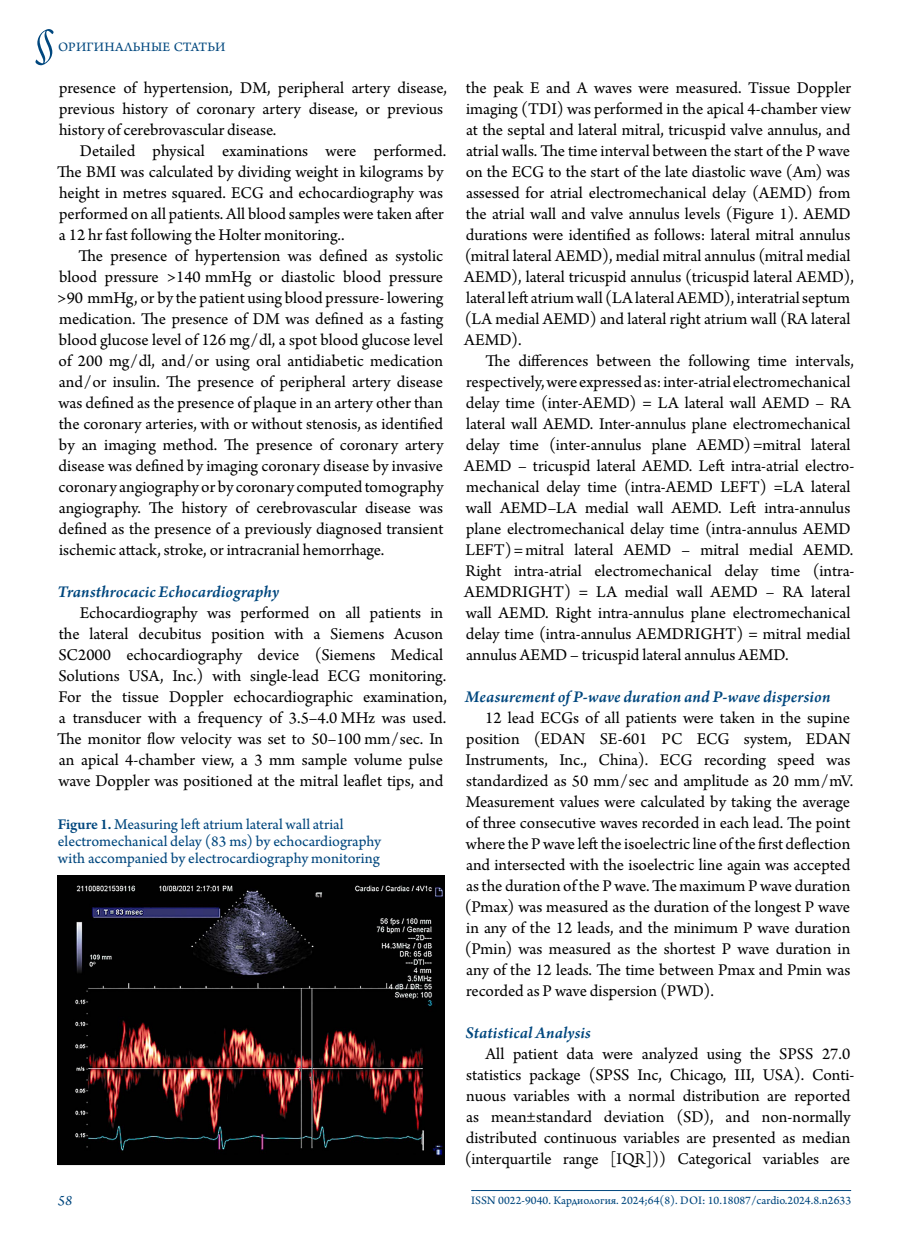
<style>
.page{position:relative;width:915px;height:1234px;background:#fff}
.page>*{position:absolute;margin:0;border:0;box-sizing:border-box;transform-origin:0 0}
.t1{font:54px "Arno Pro Light Italic Display";color:#00477e}
.t2{font:17.25px/21px "Arno Pro";color:#000}
.t3{font:italic 600 17.25px "Arno Pro";letter-spacing:.01em;color:#00477e}
.t4{font:15.75px/17.2px "Arno Pro Sm Text";color:#00477e}
.t5{font:15px "Arno Pro Italic Sm Text";color:#00477e}
.t6{font:13.5px "Arno Pro Sm Text";letter-spacing:.01em;color:#00477e}
.t7{font:12px "Arno Pro Sm Text";color:#00477e}
.s1{font-family:"Arno Pro";font-weight:600}
</style>
<div class="page">
<hr style="left:471px;top:1189px;width:379px;height:1px;background:#00477e">
<img style="left:60px;top:877px;width:382px;height:285px">
<div style="left:58px;top:875px;width:386px;height:289px;border:1px solid #000"></div>
<h1 class="t1" style="left:35px;top:12px;width:22px">§</h1>
<p class="t6" style="left:58px;top:39px;width:169px">ОРИГИНАЛЬНЫЕ СТАТЬИ</p>
<p class="t2" style="left:59px;top:78px;width:389px">presence of hypertension, DM, peripheral artery disease, previous history of coronary artery disease, or previous history of cerebrovascular disease.</p>
<p class="t2" style="left:57px;top:141px;width:390px;text-indent:23px">Detailed physical examinations were performed.<br>The BMI was calculated by dividing weight in kilograms by height in metres squared. ECG and echocardiography was performed on all patients. All blood samples were taken after a 12 hr fast following the Holter monitoring..</p>
<p class="t2" style="left:57px;top:246px;width:387px;text-align:justify;text-indent:21px">The presence of hypertension was defined as systolic blood pressure &gt;140 mmHg or diastolic blood pressure &gt;90 mmHg, or by the patient using blood pressure- lowering medication. The presence of DM was defined as a fasting blood glucose level of 126 mg/dl, a spot blood glucose level of 200 mg/dl, and/or using oral antidiabetic medication and/or insulin. The presence of peripheral artery disease was defined as the presence of plaque in an artery other than the coronary arteries, with or without stenosis, as identified by an imaging method. The presence of coronary artery disease was defined by imaging coronary disease by invasive coronary angiography or by coronary computed tomography angiography. The history of cerebrovascular disease was defined as the presence of a previously diagnosed transient ischemic attack, stroke, or intracranial hemorrhage.</p>
<p class="t3" style="left:57px;top:582px;width:223px">Transthrocacic Echocardiography</p>
<p class="t2" style="left:57px;top:603px;width:391px;text-indent:23px">Echocardiography was performed on all patients in the lateral decubitus position with a Siemens Acuson SC2000 echocardiography device (Siemens Medical Solutions USA, Inc.) with single-lead ECG monitoring.<br>For the tissue Doppler echocardiographic examination, a transducer with a frequency of 3.5–4.0 MHz was used.<br>The monitor flow velocity was set to 50–100 mm/sec. In an apical 4‑chamber view, a 3 mm sample volume pulse wave Doppler was positioned at the mitral leaflet tips, and</p>
<p class="t4" style="left:58px;top:815px;width:324px"><span class="s1">Figure 1.</span> Measuring left atrium lateral wall atrial electromechanical delay (83 ms) by echocardiography with accompanied by electrocardiography monitoring</p>
<p class="t2" style="left:464px;top:78px;width:391px">the peak E and A waves were measured. Tissue Doppler imaging (TDI) was performed in the apical 4‑chamber view at the septal and lateral mitral, tricuspid valve annulus, and atrial walls. The time interval between the start of the P wave on the ECG to the start of the late diastolic wave (Am) was assessed for atrial electromechanical delay (AEMD) from the atrial wall and valve annulus levels (Figure 1). AEMD durations were identified as follows: lateral mitral annulus (mitral lateral AEMD), medial mitral annulus (mitral medial AEMD), lateral tricuspid annulus (tricuspid lateral AEMD), lateral left atrium wall (LA lateral AEMD), interatrial septum (LA medial AEMD) and lateral right atrium wall (RA lateral AEMD).</p>
<p class="t2" style="left:464px;top:351px;width:391px;text-indent:21px">The differences between the following time intervals, respectively, were expressed as: inter-atrial electromechanical delay time (inter-AEMD) = LA lateral wall AEMD – RA lateral wall AEMD. Inter-annulus plane electromechanical delay time (inter-annulus plane AEMD)=mitral lateral AEMD – tricuspid lateral AEMD. Left intra-atrial electro&shy;mechanical delay time (intra-AEMD LEFT) =LA lateral wall AEMD–LA medial wall AEMD. Left intra-annulus plane electromechanical delay time (intra-annulus AEMD LEFT)=mitral lateral AEMD – mitral medial AEMD.<br>Right intra-atrial electromechanical delay time (intra-AEMDRIGHT) = LA medial wall AEMD – RA lateral wall AEMD. Right intra-annulus plane electromechanical delay time (intra-annulus AEMDRIGHT) = mitral medial annulus AEMD – tricuspid lateral annulus AEMD.</p>
<p class="t3" style="left:465px;top:686px;width:366px">Measurement of P-wave duration and P-wave dispersion</p>
<p class="t2" style="left:464px;top:708px;width:390px;text-indent:21px">12 lead ECGs of all patients were taken in the supine position (EDAN SE-601 PC ECG system, EDAN Instruments, Inc., China). ECG recording speed was standardized as 50 mm/sec and amplitude as 20 mm/mV.<br>Measurement values were calculated by taking the average of three consecutive waves recorded in each lead. The point where the P wave left the isoelectric line of the first deflection and intersected with the isoelectric line again was accepted as the duration of the P wave. The maximum P wave duration (Pmax) was measured as the duration of the longest P wave in any of the 12 leads, and the minimum P wave duration (Pmin) was measured as the shortest P wave duration in any of the 12 leads. The time between Pmax and Pmin was recorded as P wave dispersion (PWD).</p>
<p class="t3" style="left:465px;top:1022px;width:127px">Statistical Analysis</p>
<p class="t2" style="left:464px;top:1044px;width:390px;text-indent:21px">All patient data were analyzed using the SPSS 27.0 statistics package (SPSS Inc, Chicago, III, USA). Conti&shy;nuous variables with a normal distribution are reported as mean±standard deviation (SD), and non-normally distributed continuous variables are presented as median (interquartile range [IQR])) Categorical variables are</p>
<p class="t5" style="left:58px;top:1190px;width:16px">58</p>
<p class="t7" style="left:471px;top:1192px;width:381px">ISSN 0022-9040. Кардиология. 2024;64(8). DOI: 10.18087/cardio.2024.8.n2633</p>
</div>
